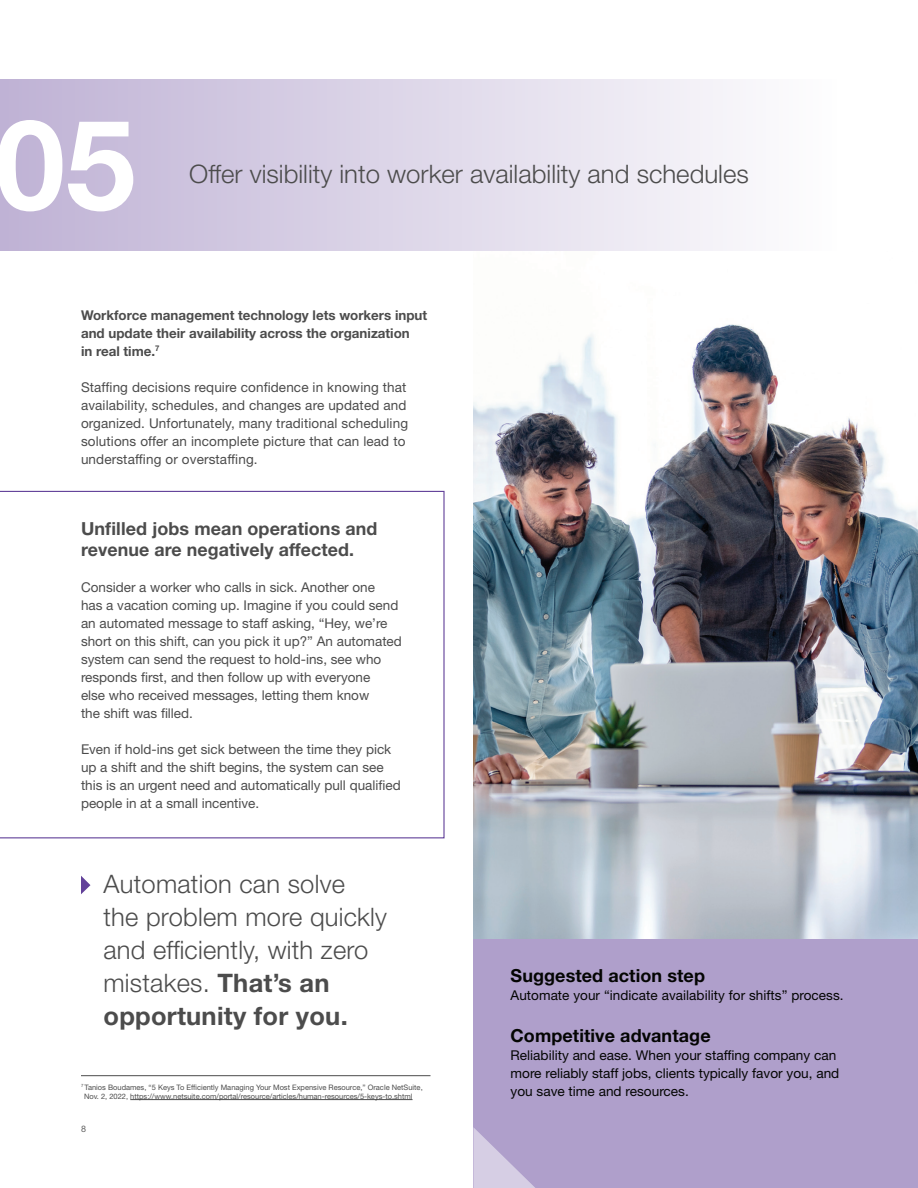
<style>
.page{position:relative;width:918px;height:1188px;background:#fff}
.page>*{position:absolute;margin:0;border:0;box-sizing:border-box;transform-origin:0 0}
.H1_heading{font:700 125.7px "Helvetica Neue LT Std";color:#fff}
.t1{font:300 25.5px/33px "Helvetica Neue LT Std";letter-spacing:.01em;color:#4c4c4c}
.H1_heading-2{font:700 18px/21px "Helvetica Neue LT Std";letter-spacing:.005em;color:#4c4c4c}
.H1_heading-3{font:700 18px "Helvetica Neue LT Std";letter-spacing:.005em;color:#040503}
.t2{font:13.5px/18px "Helvetica Neue LT Std";color:#4c4c4c}
.t3{font:13.5px/18px "Helvetica Neue LT Std";color:#040503}
.t4{font:700 13.5px/18px "Helvetica Neue LT Std";color:#4c4c4c}
.t5{font:9px "Helvetica Neue LT Std";color:#666}
.t6{font:7.5px/9px "Helvetica Neue LT Std";color:#4c4c4c}
.s1{font-weight:700}
</style>
<div class="page">
<div style="left:0;top:80px;width:837px;height:171px;background:linear-gradient(to right,#bfb2d5,#fefefe)"></div>
<div style="left:473px;top:939px;width:445px;height:249px;background:#af9fcb"></div>
<svg style="left:473px;top:1127px;width:62px;height:61px"></svg>
<svg style="left:0;top:491px;width:445px;height:347px"></svg>
<img style="left:473px;top:324px;width:445px;height:615px">
<svg style="left:81px;top:876px;width:9px;height:18px"></svg>
<hr style="left:130px;top:1099px;width:283px;height:1px;background:#4c4c4c">
<hr style="left:81px;top:1075px;width:349px;height:1px;background:#4c4c4c">
<p class="H1_heading" style="left:-5px;top:87px;width:142px">05</p>
<p class="t1" style="left:189px;top:157px;width:561px">Offer visibility into worker availability and schedules</p>
<p class="t4" style="left:81px;top:305px;width:348px">Workforce management technology lets workers input and update their availability across the organization<br>in real time.<sup>7</sup></p>
<p class="t2" style="left:81px;top:378px;width:329px">Staffing decisions require confidence in knowing that availability, schedules, and changes are updated and organized. Unfortunately, many traditional scheduling solutions offer an incomplete picture that can lead to understaffing or overstaffing.</p>
<p class="H1_heading-2" style="left:81px;top:517px;width:298px">Unfilled jobs mean operations and revenue are negatively affected.</p>
<p class="t2" style="left:81px;top:578px;width:322px">Consider a worker who calls in sick. Another one<br>has a vacation coming up. Imagine if you could send an automated message to staff asking, “Hey, we’re short on this shift, can you pick it up?” An automated system can send the request to hold-ins, see who responds first, and then follow up with everyone<br>else who received messages, letting them know<br>the shift was filled.</p>
<p class="t2" style="left:81px;top:740px;width:321px">Even if hold-ins get sick between the time they pick up a shift and the shift begins, the system can see this is an urgent need and automatically pull qualified people in at a small incentive.</p>
<p class="t1" style="left:104px;top:866px;width:285px">Automation can solve<br>the problem more quickly and efficiently, with zero mistakes. <span class="s1">That’s an opportunity for you.</span></p>
<p class="t6" style="left:84px;top:1083px;width:340px;text-indent:-3px"><sup>7</sup> Tanios Boudames, “5 Keys To Efficiently Managing Your Most Expensive Resource,” Oracle NetSuite,<br>Nov. 2, 2022, https://www.netsuite.com/portal/resource/articles/human-resources/5-keys-to.shtml</p>
<p class="t5" style="left:81px;top:1123px;width:7px">8</p>
<p class="H1_heading-3" style="left:511px;top:965px;width:196px">Suggested action step</p>
<p class="t3" style="left:511px;top:986px;width:335px">Automate your “indicate availability for shifts” process.</p>
<p class="H1_heading-3" style="left:511px;top:1025px;width:202px">Competitive advantage</p>
<p class="t3" style="left:511px;top:1046px;width:330px">Reliability and ease. When your staffing company can more reliably staff jobs, clients typically favor you, and you save time and resources.</p>
</div>
